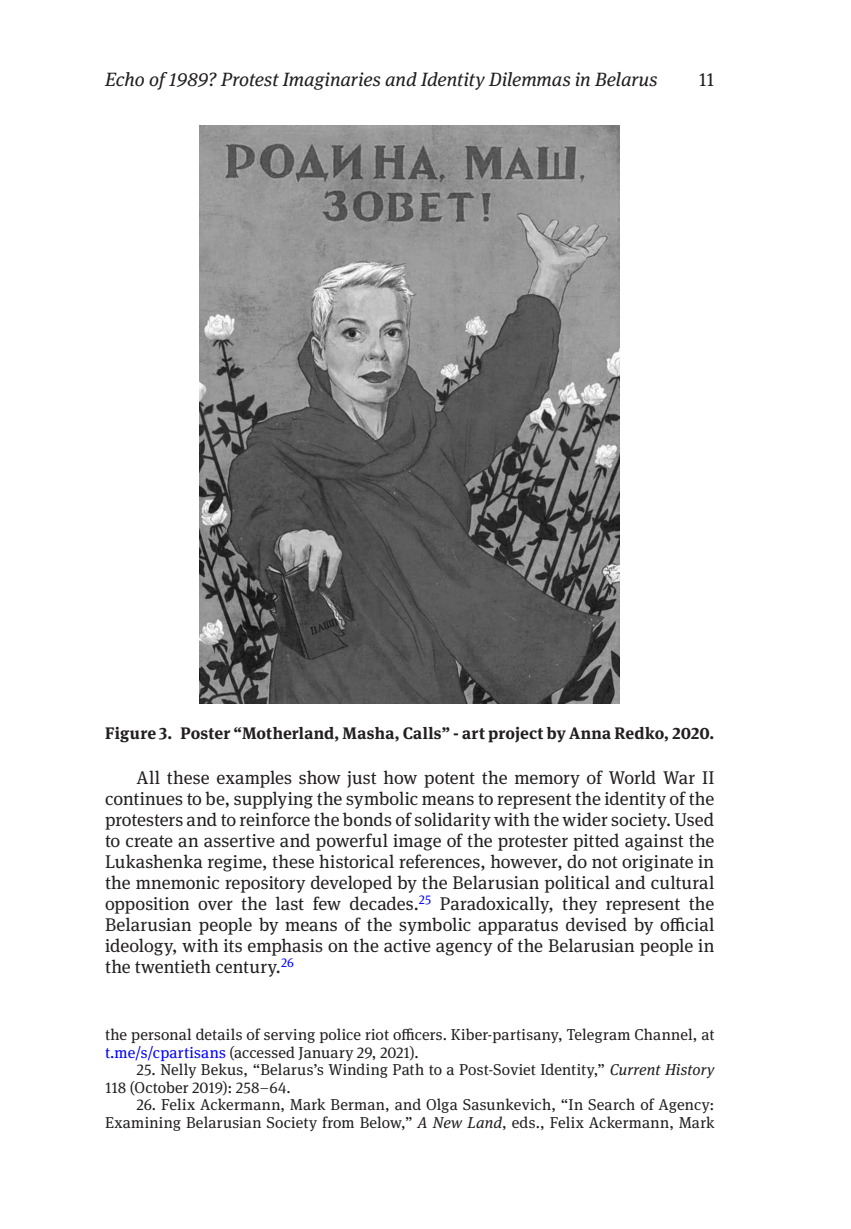
<style>
.page{position:relative;width:851px;height:1229px;background:#fff}
.page>*{position:absolute;margin:0;border:0;box-sizing:border-box;transform-origin:0 0}
.t1{font:italic 19.25px "Meta Serif Pro";color:#231f20}
.t2{font:19.25px "Meta Serif Pro";color:#231f20}
.t3{font:18.38px/21px "Meta Serif Pro";letter-spacing:.005em;color:#231f20;text-align:justify}
.t4{font:700 16.62px "Meta Serif Pro";letter-spacing:.01em;color:#231f20}
.t5{font:15.75px/17.5px "Meta Serif Pro";letter-spacing:.01em;color:#231f20}
.s1{color:#00f}
.s2{font-style:italic}
</style>
<div class="page">
<img style="left:200px;top:126px;width:419px;height:577px">
<p class="t1" style="left:105px;top:65px;width:554px">Echo of 1989? Protest Imaginaries and Identity Dilemmas in Belarus</p>
<p class="t2" style="left:699px;top:65px;width:17px">11</p>
<p class="t4" style="left:105px;top:719px;width:611px">Figure 3. Poster “Motherland, Masha, Calls” - art project by Anna Redko, 2020.</p>
<p class="t3" style="left:105px;top:766px;width:611px;text-indent:31px">All these examples show just how potent the memory of World War II continues to be, supplying the symbolic means to represent the identity of the protesters and to reinforce the bonds of solidarity with the wider society. Used to create an assertive and powerful image of the protester pitted against the Lukashenka regime, these historical references, however, do not originate in the mnemonic repository developed by the Belarusian political and cultural opposition over the last few decades.<sup>25</sup> Paradoxically, they represent the Belarusian people by means of the symbolic apparatus devised by official ideology, with its emphasis on the active agency of the Belarusian people in the twentieth century.<sup>26</sup></p>
<p class="t5" style="left:105px;top:1025px;width:611px">the personal details of serving police riot officers. Kiber-partisany, Telegram Channel, at <span class="s1">t.me/s/cpartisans</span> (accessed January 29, 2021).</p>
<p class="t5" style="left:105px;top:1060px;width:611px;text-indent:32px">25. Nelly Bekus, “Belarus’s Winding Path to a Post-Soviet Identity,” <span class="s2">Current History<br></span>118 (October 2019): 258–64.</p>
<p class="t5" style="left:105px;top:1095px;width:611px;text-align:right">26. Felix Ackermann, Mark Berman, and Olga Sasunkevich, “In Search of Agency:<br>Examining Belarusian Society from Below,” <span class="s2">A New Land</span>, eds., Felix Ackermann, Mark</p>
</div>
